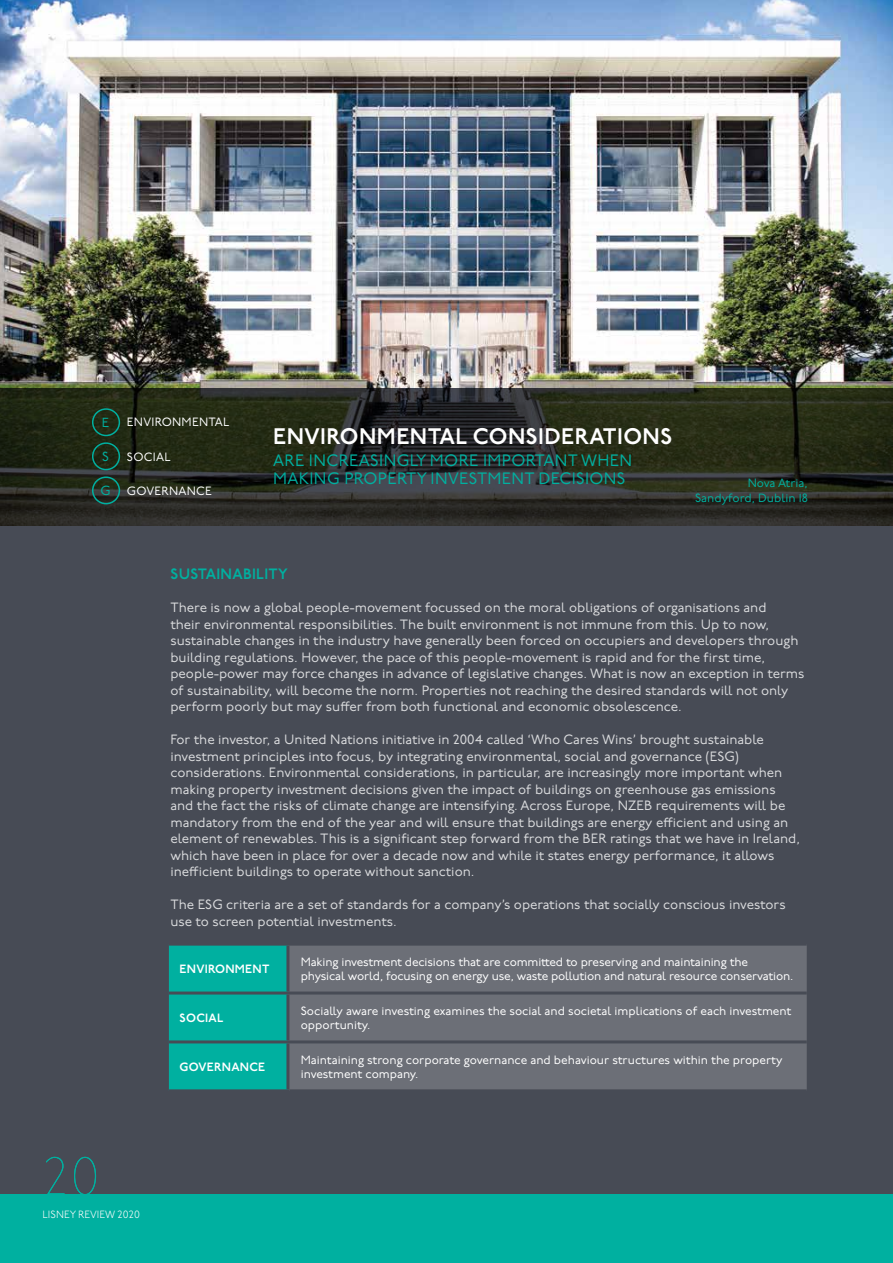
<style>
.page{position:relative;width:893px;height:1263px;background:#fff}
.page>*{position:absolute;margin:0;border:0;box-sizing:border-box;transform-origin:0 0}
.t1{font:100 52.5px "P22 Underground";color:#00b0a0}
.t2{font:600 22.5px "P22 Underground";letter-spacing:.02em;color:#fff}
.t3{font:16.5px/18px "P22 Underground";letter-spacing:.02em;color:#00b0a0}
.t4{font:600 15px "P22 Underground";letter-spacing:.02em;color:#00b0a0}
.t5{font:13.5px/16.5px "P22 Underground";color:#dadbdd}
.t6{font:13.2px "P22 Underground";color:#00b0a0}
.t7{font:12px/14.4px "P22 Underground";letter-spacing:-.01em;color:#fff}
.t8{font:12px/14.4px "P22 Underground";color:#00b0a0;text-align:right}
.t9{font:600 12px "P22 Underground";letter-spacing:.02em;color:#fff}
.t10{font:12px "P22 Underground";letter-spacing:.02em;color:#fff}
.t11{font:300 10.5px "P22 Underground";color:#fff}
</style>
<div class="page">
<div style="left:0;top:490px;width:893px;height:773px;background:#474b55"></div>
<img style="left:0;top:0;width:893px;height:388px">
<svg style="left:0;top:388px;width:893px;height:138px;background:#282c21"></svg>
<div style="left:169px;top:946px;width:117px;height:143px;background:#00b0a0"></div>
<div style="left:289px;top:946px;width:518px;height:143px;background:#6c6f77"></div>
<hr style="left:169px;top:991px;width:119px;height:3px;background:#474b55">
<hr style="left:288px;top:991px;width:519px;height:3px;background:#474b55">
<hr style="left:169px;top:1040px;width:119px;height:3px;background:#474b55">
<hr style="left:288px;top:1040px;width:519px;height:3px;background:#474b55">
<div style="left:92px;top:408px;width:28px;height:28px;border:2px solid #00b0a0;border-radius:50%"></div>
<div style="left:92px;top:442px;width:28px;height:28px;border:2px solid #00b0a0;border-radius:50%"></div>
<div style="left:92px;top:476px;width:28px;height:28px;border:2px solid #00b0a0;border-radius:50%"></div>
<div style="left:0;top:1194px;width:893px;height:69px;background:#00b0a0"></div>
<p class="t6" style="left:102px;top:415px;width:9px">E</p>
<p class="t6" style="left:102px;top:449px;width:8px">S</p>
<p class="t6" style="left:101px;top:483px;width:12px">G</p>
<p class="t10" style="left:127px;top:415px;width:104px">ENVIRONMENTAL</p>
<p class="t7" style="left:127px;top:450px;width:45px">SOCIAL</p>
<p class="t10" style="left:127px;top:484px;width:87px">GOVERNANCE</p>
<p class="t8" style="left:695px;top:477px;width:114px">Nova Atria,<br>Sandyford, Dublin 18</p>
<h2 class="t2" style="left:273px;top:423px;width:400px">ENVIRONMENTAL CONSIDERATIONS</h2>
<p class="t3" style="left:273px;top:452px;width:360px">ARE INCREASINGLY MORE IMPORTANT WHEN<br>MAKING PROPERTY INVESTMENT DECISIONS</p>
<p class="t4" style="left:171px;top:566px;width:119px">SUSTAINABILITY</p>
<p class="t5" style="left:170px;top:600px;width:636px">There is now a global people-movement focussed on the moral obligations of organisations and<br>their environmental responsibilities. The built environment is not immune from this. Up to now, sustainable changes in the industry have generally been forced on occupiers and developers through building regulations. However, the pace of this people-movement is rapid and for the first time, people-power may force changes in advance of legislative changes. What is now an exception in terms of sustainability, will become the norm. Properties not reaching the desired standards will not only perform poorly but may suffer from both functional and economic obsolescence.</p>
<p class="t5" style="left:170px;top:732px;width:631px">For the investor, a United Nations initiative in 2004 called ‘Who Cares Wins’ brought sustainable investment principles into focus, by integrating environmental, social and governance (ESG) considerations. Environmental considerations, in particular, are increasingly more important when making property investment decisions given the impact of buildings on greenhouse gas emissions and the fact the risks of climate change are intensifying. Across Europe, NZEB requirements will be mandatory from the end of the year and will ensure that buildings are energy efficient and using an element of renewables. This is a significant step forward from the BER ratings that we have in Ireland, which have been in place for over a decade now and while it states energy performance, it allows inefficient buildings to operate without sanction.</p>
<p class="t5" style="left:170px;top:897px;width:617px">The ESG criteria are a set of standards for a company’s operations that socially conscious investors use to screen potential investments.</p>
<p class="t9" style="left:180px;top:962px;width:91px">ENVIRONMENT</p>
<p class="t7" style="left:301px;top:955px;width:494px">Making investment decisions that are committed to preserving and maintaining the physical world, focusing on energy use, waste pollution and natural resource conservation.</p>
<p class="t9" style="left:180px;top:1011px;width:45px">SOCIAL</p>
<p class="t7" style="left:301px;top:1004px;width:492px">Socially aware investing examines the social and societal implications of each investment opportunity.</p>
<p class="t9" style="left:180px;top:1060px;width:87px">GOVERNANCE</p>
<p class="t7" style="left:301px;top:1053px;width:483px">Maintaining strong corporate governance and behaviour structures within the property investment company.</p>
<h1 class="t1" style="left:43px;top:1147px;width:59px">20</h1>
<p class="t11" style="left:78px;top:1209px;width:79px">OUTLOOK 2020</p>
<p class="t11" style="left:43px;top:1209px;width:99px">LISNEY REVIEW 2020</p>
</div>
